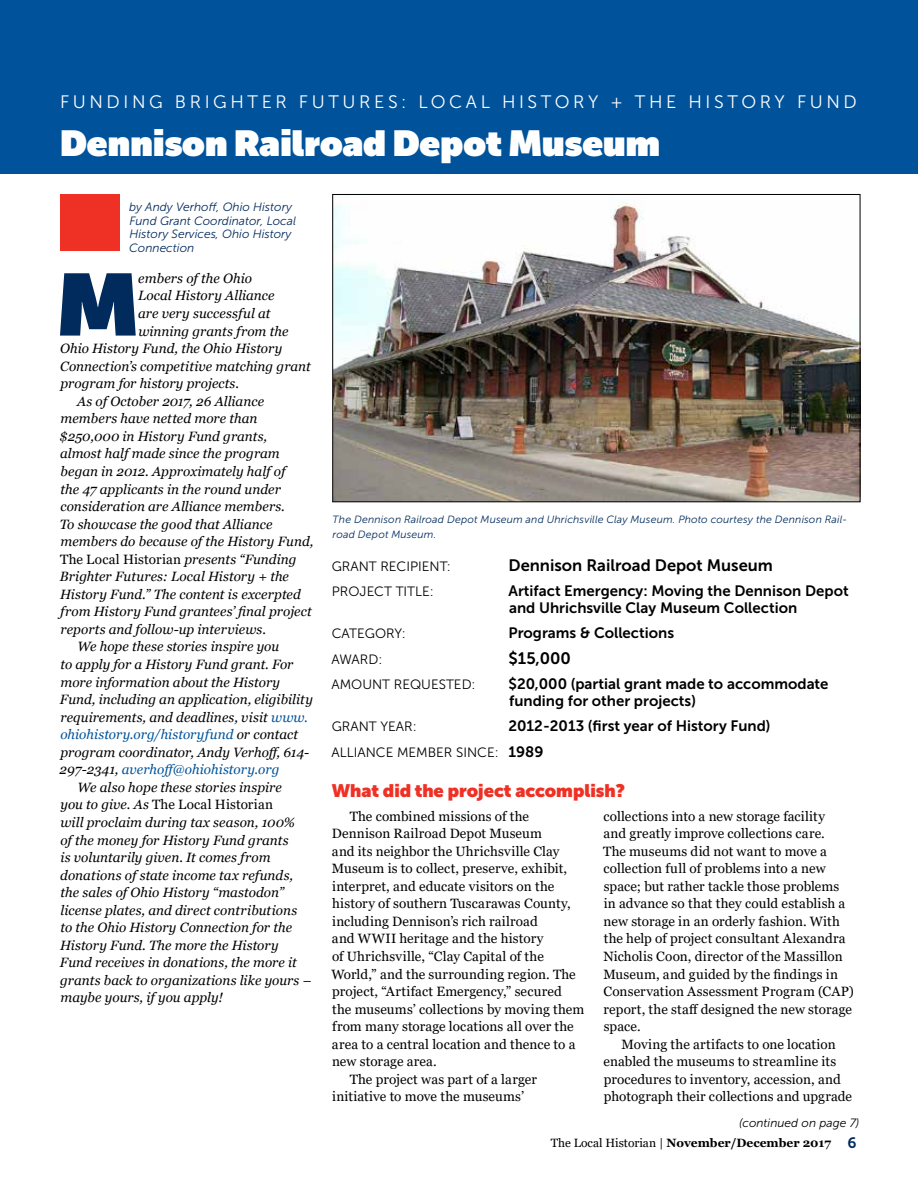
<style>
.page{position:relative;width:918px;height:1188px;background:#fff}
.page>*{position:absolute;margin:0;border:0;box-sizing:border-box;transform-origin:0 0}
.t1{font:900 87.15px "Museo Sans Display";color:#002b5c}
.t2{font:900 36px "Museo Sans Display";letter-spacing:.005em;color:#fff}
.t3{font:18px "Museo Sans 300";letter-spacing:.2em;color:#fff}
.t4{font:900 18px "Museo Sans Display";color:#ee3124}
.t5{font:16.5px "Museo Sans 700";color:#000}
.t6{font:15px/16.5px "Museo Sans 700";color:#000}
.t7{font:italic 13.5px "Georgia";letter-spacing:.005em;color:#000}
.t8{font:13.5px/17.5px "Georgia";letter-spacing:.01em;color:#000}
.t9{font:13.5px "Museo Sans 300";color:#000}
.t10{font:italic 13.5px "Georgia";color:#00539b}
.t11{font:italic 12px/13.5px "Museo Sans 300";color:#002b5c}
.t12{font:700 12px "Georgia";color:#000}
.t13{font:italic 12px "Museo Sans 300";color:#000}
.t14{font:italic 10.5px/15px "Museo Sans 300";letter-spacing:.015em;color:#002b5c}
.s1{font-style:italic}
.s2{color:#00539b}
.s3{color:#000}
.s4{font-family:"Museo Sans 700";font-size:15px}
.s5{font-weight:400}
.s6{font-family:"Museo Sans 700";font-weight:400;font-size:15px;color:#002b5c}
</style>
<div class="page">
<div style="left:0;top:0;width:918px;height:174px;background:#00539b"></div>
<div style="left:60px;top:194px;width:60px;height:57px;background:#ee3124"></div>
<img style="left:334px;top:196px;width:524px;height:304px">
<div style="left:332px;top:194px;width:528px;height:308px;border:1px solid #000"></div>
<h3 class="t3" style="left:60px;top:92px;width:798px">FUNDING BRIGHTER FUTURES: LOCAL HISTORY + THE HISTORY FUND</h3>
<h2 class="t2" style="left:60px;top:122px;width:602px">Dennison Railroad Depot Museum</h2>
<p class="t11" style="left:129px;top:201px;width:169px">by Andy Verhoff, Ohio History<br>Fund Grant Coordinator, Local<br>History Services, Ohio History<br>Connection</p>
<h1 class="t1" style="left:58px;top:253px;width:82px">M</h1>
<p class="t7" style="left:138px;top:271px;width:115px">embers of the Ohio</p>
<p class="t7" style="left:138px;top:288px;width:138px">Local History Alliance</p>
<p class="t7" style="left:138px;top:306px;width:134px">are very successful at</p>
<p class="t7" style="left:138px;top:323px;width:152px">winning grants from the</p>
<p class="t7" style="left:60px;top:341px;width:224px">Ohio History Fund, the Ohio History</p>
<p class="t7" style="left:60px;top:358px;width:252px">Connection’s competitive matching grant</p>
<p class="t7" style="left:60px;top:376px;width:180px">program for history projects.</p>
<p class="t7" style="left:77px;top:393px;width:188px">As of October 2017, 26 Alliance</p>
<p class="t7" style="left:60px;top:411px;width:198px">members have netted more than</p>
<p class="t7" style="left:60px;top:429px;width:209px">$250,000 in History Fund grants,</p>
<p class="t7" style="left:60px;top:446px;width:221px">almost half made since the program</p>
<p class="t7" style="left:61px;top:464px;width:226px">began in 2012. Approximately half of</p>
<p class="t7" style="left:60px;top:481px;width:222px">the 47 applicants in the round under</p>
<p class="t7" style="left:60px;top:499px;width:226px">consideration are Alliance members.</p>
<p class="t7" style="left:60px;top:516px;width:214px">To showcase the good that Alliance</p>
<p class="t7" style="left:60px;top:534px;width:254px">members do because of the History Fund,</p>
<p class="t8" style="left:60px;top:550px;width:238px">The Local Historian <span class="s1">presents “Funding</span></p>
<p class="t7" style="left:60px;top:569px;width:231px">Brighter Futures: Local History + the</p>
<p class="t7" style="left:60px;top:586px;width:242px">History Fund.” The content is excerpted</p>
<p class="t7" style="left:60px;top:604px;width:253px">from History Fund grantees’ final project</p>
<p class="t7" style="left:60px;top:622px;width:207px">reports and follow-up interviews.</p>
<p class="t7" style="left:78px;top:639px;width:203px">We hope these stories inspire you</p>
<p class="t7" style="left:61px;top:657px;width:234px">to apply for a History Fund grant. For</p>
<p class="t7" style="left:60px;top:674px;width:221px">more information about the History</p>
<p class="t7" style="left:60px;top:692px;width:255px">Fund, including an application, eligibility</p>
<p class="t7" style="left:60px;top:709px;width:249px">requirements, and deadlines, visit <span class="s2">www.</span></p>
<p class="t10" style="left:60px;top:727px;width:239px">ohiohistory.org/historyfund <span class="s3">or contact</span></p>
<p class="t7" style="left:60px;top:744px;width:250px">program coordinator, Andy Verhoff, 614-</p>
<p class="t10" style="left:60px;top:762px;width:221px"><span class="s3">297-2341,</span> averhoff@ohiohistory.org</p>
<p class="t7" style="left:78px;top:780px;width:206px">We also hope these stories inspire</p>
<p class="t8" style="left:60px;top:796px;width:214px"><span class="s1">you to give. As</span> The Local Historian</p>
<p class="t7" style="left:60px;top:815px;width:236px">will proclaim during tax season, 100%</p>
<p class="t7" style="left:60px;top:832px;width:230px">of the money for History Fund grants</p>
<p class="t7" style="left:61px;top:850px;width:212px">is voluntarily given. It comes from</p>
<p class="t7" style="left:60px;top:867px;width:234px">donations of state income tax refunds,</p>
<p class="t7" style="left:60px;top:885px;width:225px">the sales of Ohio History “mastodon”</p>
<p class="t7" style="left:61px;top:902px;width:238px">license plates, and direct contributions</p>
<p class="t7" style="left:60px;top:920px;width:233px">to the Ohio History Connection for the</p>
<p class="t7" style="left:60px;top:937px;width:220px">History Fund. The more the History</p>
<p class="t7" style="left:60px;top:955px;width:239px">Fund receives in donations, the more it</p>
<p class="t7" style="left:60px;top:973px;width:253px">grants back to organizations like yours –</p>
<p class="t7" style="left:60px;top:990px;width:164px">maybe yours, if you apply!</p>
<p class="t14" style="left:333px;top:512px;width:516px">The Dennison Railroad Depot Museum and Uhrichsville Clay Museum. Photo courtesy the Dennison Rail&shy;road Depot Museum.</p>
<p class="t9" style="left:332px;top:559px;width:121px">GRANT RECIPIENT:</p>
<p class="t5" style="left:509px;top:556px;width:266px">Dennison Railroad Depot Museum</p>
<p class="t9" style="left:332px;top:584px;width:103px">PROJECT TITLE:</p>
<p class="t6" style="left:508px;top:583px;width:342px">Artifact Emergency: Moving the Dennison Depot and Uhrichsville Clay Museum Collection</p>
<p class="t9" style="left:332px;top:626px;width:76px">CATEGORY:</p>
<p class="t6" style="left:508px;top:625px;width:167px">Programs &amp; Collections</p>
<p class="t9" style="left:331px;top:652px;width:52px">AWARD:</p>
<p class="t5" style="left:508px;top:649px;width:64px">$15,000</p>
<p class="t9" style="left:331px;top:677px;width:146px">AMOUNT REQUESTED:</p>
<p class="t6" style="left:508px;top:676px;width:322px">$20,000 (partial grant made to accommodate funding for other projects)</p>
<p class="t9" style="left:332px;top:719px;width:86px">GRANT YEAR:</p>
<p class="t6" style="left:508px;top:718px;width:264px">2012-2013 (first year of History Fund)</p>
<p class="t9" style="left:331px;top:745px;width:214px">ALLIANCE MEMBER SINCE: <span class="s4">1989</span></p>
<h3 class="t4" style="left:332px;top:780px;width:295px">What did the project accomplish?</h3>
<p class="t8" style="left:350px;top:807px;width:181px">The combined missions of the</p>
<p class="t8" style="left:332px;top:825px;width:212px">Dennison Railroad Depot Museum</p>
<p class="t8" style="left:332px;top:842px;width:229px">and its neighbor the Uhrichsville Clay</p>
<p class="t8" style="left:332px;top:860px;width:237px">Museum is to collect, preserve, exhibit,</p>
<p class="t8" style="left:332px;top:877px;width:224px">interpret, and educate visitors on the</p>
<p class="t8" style="left:332px;top:895px;width:240px">history of southern Tuscarawas County,</p>
<p class="t8" style="left:332px;top:912px;width:207px">including Dennison’s rich railroad</p>
<p class="t8" style="left:332px;top:930px;width:213px">and WWII heritage and the history</p>
<p class="t8" style="left:332px;top:948px;width:213px">of Uhrichsville, “Clay Capital of the</p>
<p class="t8" style="left:331px;top:965px;width:246px">World,” and the surrounding region. The</p>
<p class="t8" style="left:332px;top:983px;width:231px">project, “Artifact Emergency,” secured</p>
<p class="t8" style="left:332px;top:1000px;width:254px">the museums’ collections by moving them</p>
<p class="t8" style="left:332px;top:1018px;width:243px">from many storage locations all over the</p>
<p class="t8" style="left:332px;top:1035px;width:245px">area to a central location and thence to a</p>
<p class="t8" style="left:332px;top:1053px;width:106px">new storage area.</p>
<p class="t8" style="left:350px;top:1070px;width:189px">The project was part of a larger</p>
<p class="t8" style="left:332px;top:1088px;width:193px">initiative to move the museums’</p>
<p class="t8" style="left:603px;top:807px;width:252px">collections into a new storage facility<br>and greatly improve collections care.<br>The museums did not want to move a collection full of problems into a new space; but rather tackle those problems in advance so that they could establish a new storage in an orderly fashion. With the help of project consultant Alexandra Nicholis Coon, director of the Massillon Museum, and guided by the findings in Conservation Assessment Program (CAP) report, the staff designed the new storage space.</p>
<p class="t8" style="left:604px;top:1035px;width:250px;text-indent:18px">Moving the artifacts to one location enabled the museums to streamline its procedures to inventory, accession, and photograph their collections and upgrade</p>
<p class="t13" style="left:739px;top:1116px;width:122px">(continued on page 7)</p>
<p class="t12" style="left:551px;top:1136px;width:307px"><span class="s5">The Local Historian |</span> November/December 2017 <span class="s6">6</span></p>
</div>
